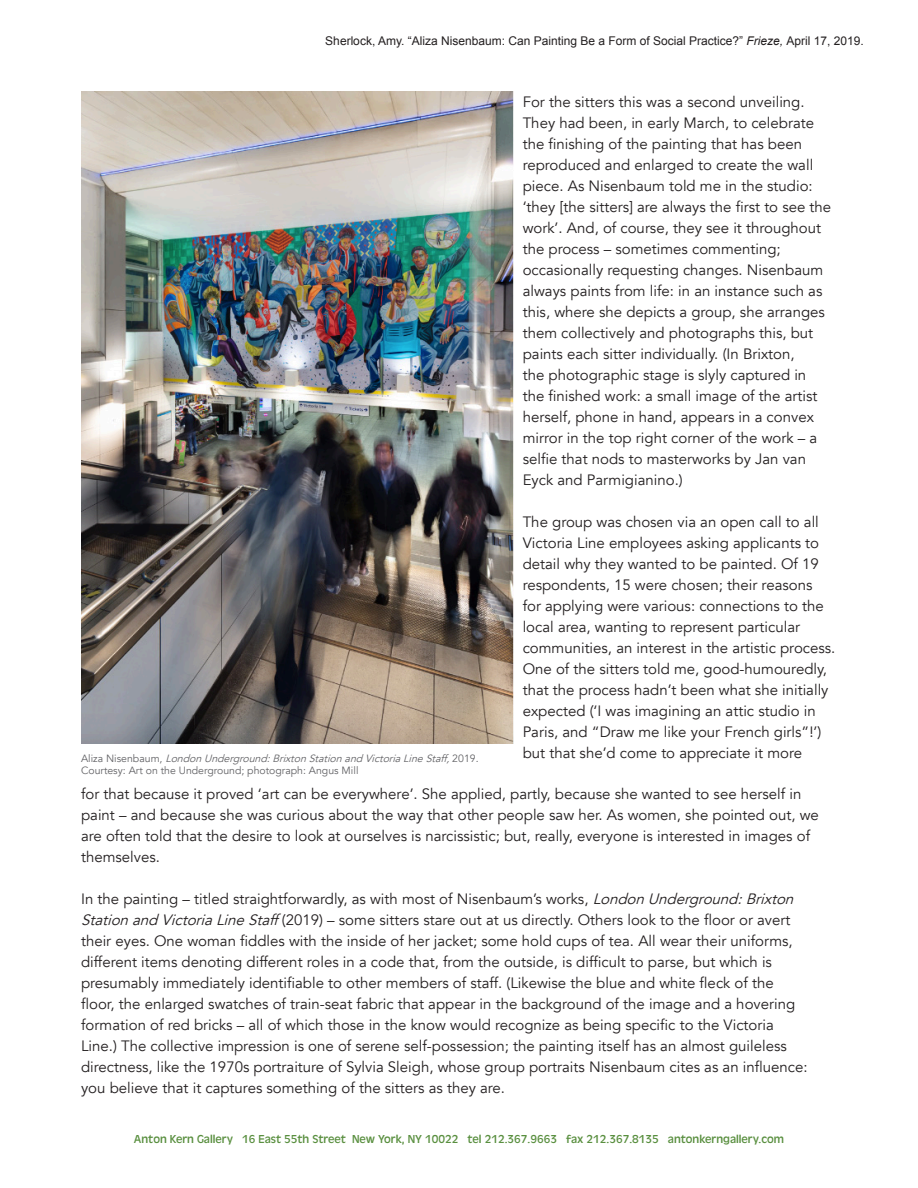
<style>
.page{position:relative;width:918px;height:1188px;background:#fff}
.page>*{position:absolute;margin:0;border:0;box-sizing:border-box;transform-origin:0 0}
.t1{font:15px/21px "Avenir";color:#231f20}
.t2{font:12px "Antique Oli";color:#598f3f}
.t3{font:12px "Arial";color:#231f20}
.t4{font:10.5px/12.6px "Avenir";color:#636366}
.s1{font-style:italic}
</style>
<div class="page">
<img style="left:81px;top:92px;width:432px;height:651px">
<p class="t3" style="left:325px;top:33px;width:540px">Sherlock, Amy. “Aliza Nisenbaum: Can Painting Be a Form of Social Practice?” <span class="s1">Frieze,</span> April 17, 2019.</p>
<p class="t1" style="left:523px;top:92px;width:310px">For the sitters this was a second unveiling.<br>They had been, in early March, to celebrate the finishing of the painting that has been reproduced and enlarged to create the wall piece. As Nisenbaum told me in the studio: ‘they [the sitters] are always the first to see the work’. And, of course, they see it throughout the process – sometimes commenting; occasionally requesting changes. Nisenbaum always paints from life: in an instance such as this, where she depicts a group, she arranges them collectively and photographs this, but paints each sitter individually. (In Brixton,<br>the photographic stage is slyly captured in the finished work: a small image of the artist herself, phone in hand, appears in a convex mirror in the top right corner of the work – a selfie that nods to masterworks by Jan van Eyck and Parmigianino.)</p>
<p class="t1" style="left:523px;top:512px;width:314px">The group was chosen via an open call to all Victoria Line employees asking applicants to detail why they wanted to be painted. Of 19 respondents, 15 were chosen; their reasons<br>for applying were various: connections to the local area, wanting to represent particular communities, an interest in the artistic process.<br>One of the sitters told me, good-humouredly, that the process hadn’t been what she initially expected (‘I was imagining an attic studio in Paris, and “Draw me like your French girls”!’) but that she’d come to appreciate it more</p>
<p class="t4" style="left:81px;top:752px;width:399px">A l i z a N i s e n b a u m , <span class="s1">LondonUnderground:BrixtonStationandVictoriaLineStaff,</span>2 0 1 9 .<br>Courtesy: Art on the Underground; photograph: Angus Mill</p>
<p class="t1" style="left:81px;top:784px;width:739px">for that because it proved ‘art can be everywhere’. She applied, partly, because she wanted to see herself in paint – and because she was curious about the way that other people saw her. As women, she pointed out, we are often told that the desire to look at ourselves is narcissistic; but, really, everyone is interested in images of themselves.</p>
<p class="t1" style="left:81px;top:889px;width:728px">In the painting – titled straightforwardly, as with most of Nisenbaum’s works, <span class="s1">LondonUnderground:Brixton StationandVictoriaLineStaff</span>(2019) – some sitters stare out at us directly. Others look to the floor or avert their eyes. One woman fiddles with the inside of her jacket; some hold cups of tea. All wear their uniforms, different items denoting different roles in a code that, from the outside, is difficult to parse, but which is presumably immediately identifiable to other members of staff. (Likewise the blue and white fleck of the floor, the enlarged swatches of train-seat fabric that appear in the background of the image and a hovering formation of red bricks – all of which those in the know would recognize as being specific to the Victoria Line.) The collective impression is one of serene self-possession; the painting itself has an almost guileless directness, like the 1970s portraiture of Sylvia Sleigh, whose group portraits Nisenbaum cites as an influence: you believe that it captures something of the sitters as they are.</p>
<p class="t2" style="left:134px;top:1132px;width:652px">Anton Kern Gallery 16 East 55th Street New York, NY 10022 tel 212.367.9663 fax 212.367.8135 antonkerngallery.com</p>
</div>
